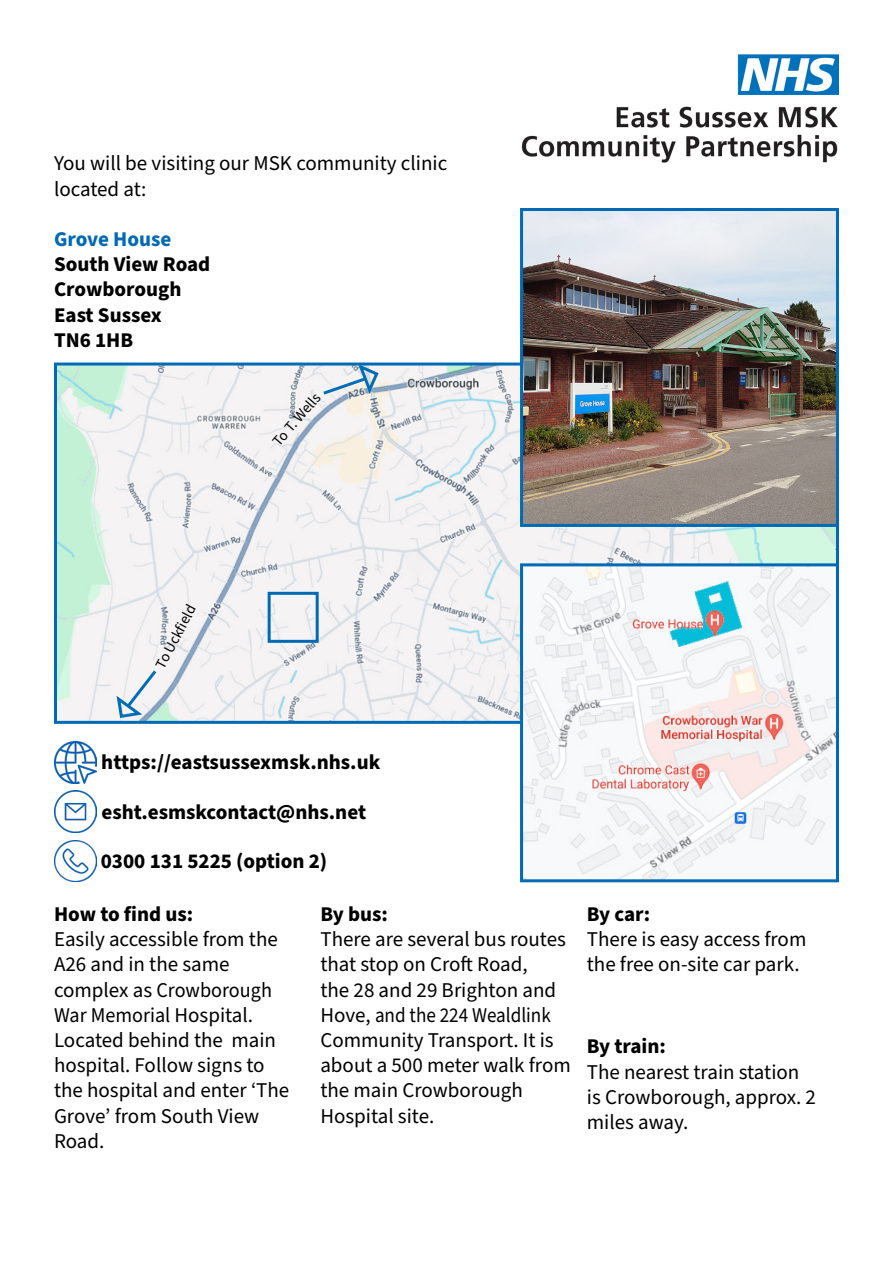
<style>
.page{position:relative;width:893px;height:1263px;background:#fff}
.page>*{position:absolute;margin:0;border:0;box-sizing:border-box;transform-origin:0 0}
.t1{font:21px/25.2px "Source Sans Pro";color:#000}
.t2{font:700 21px/25.2px "Source Sans Pro";color:#000}
.t3{font:700 21px "Source Sans Pro";color:#006ab4}
.t4{font:15px "Source Sans Pro";color:#000}
</style>
<div class="page">
<img style="left:58px;top:366px;width:777px;height:354px">
<img style="left:524px;top:212px;width:311px;height:311px">
<div style="left:520px;top:208px;width:319px;height:319px;border:3px solid #006ab4"></div>
<div style="left:268px;top:592px;width:51px;height:51px;border:3px solid #006ab4"></div>
<img style="left:524px;top:567px;width:311px;height:311px">
<div style="left:520px;top:563px;width:319px;height:319px;border:3px solid #006ab4"></div>
<img style="left:521px;top:54px;width:318px;height:109px">
<img style="left:55px;top:741px;width:41px;height:42px">
<img style="left:54px;top:791px;width:42px;height:41px">
<img style="left:54px;top:840px;width:42px;height:42px">
<svg style="left:114px;top:667px;width:45px;height:53px"></svg>
<svg style="left:320px;top:362px;width:61px;height:35px"></svg>
<p class="t1" style="left:54px;top:151px;width:395px">You will be visiting our MSK community clinic located at:</p>
<p class="t3" style="left:54px;top:225px;width:119px">Grove House</p>
<p class="t2" style="left:54px;top:252px;width:158px">South View Road<br>Crowborough<br>East Sussex<br>TN6 1HB</p>
<p class="t4" style="left:268px;top:437px;width:66px;rotate:-49deg">To T. Wells</p>
<p class="t4" style="left:150px;top:663px;width:71px;rotate:-62deg">To Uckfield</p>
<p class="t2" style="left:101px;top:750px;width:281px">https://eastsussexmsk.nhs.uk</p>
<p class="t2" style="left:101px;top:800px;width:266px">esht.esmskcontact@nhs.net</p>
<p class="t2" style="left:101px;top:849px;width:228px">0300 131 5225 (option 2)</p>
<p class="t2" style="left:54px;top:902px;width:141px">How to find us:</p>
<p class="t1" style="left:54px;top:927px;width:237px">Easily accessible from the<br>A26 and in the same complex as Crowborough<br>War Memorial Hospital.<br>Located behind the main hospital. Follow signs to the hospital and enter ‘The<br>Grove’ from South View<br>Road.</p>
<p class="t2" style="left:320px;top:902px;width:69px">By bus:</p>
<p class="t1" style="left:320px;top:927px;width:252px">There are several bus routes that stop on Croft Road,<br>the 28 and 29 Brighton and<br>Hove, and the 224 Wealdlink<br>Community Transport. It is about a 500 meter walk from the main Crowborough<br>Hospital site.</p>
<p class="t2" style="left:587px;top:902px;width:65px">By car:</p>
<p class="t1" style="left:587px;top:927px;width:221px">There is easy access from the free on-site car park.</p>
<p class="t2" style="left:587px;top:1034px;width:81px">By train:</p>
<p class="t1" style="left:587px;top:1060px;width:231px">The nearest train station is Crowborough, approx. 2 miles away.</p>
</div>
